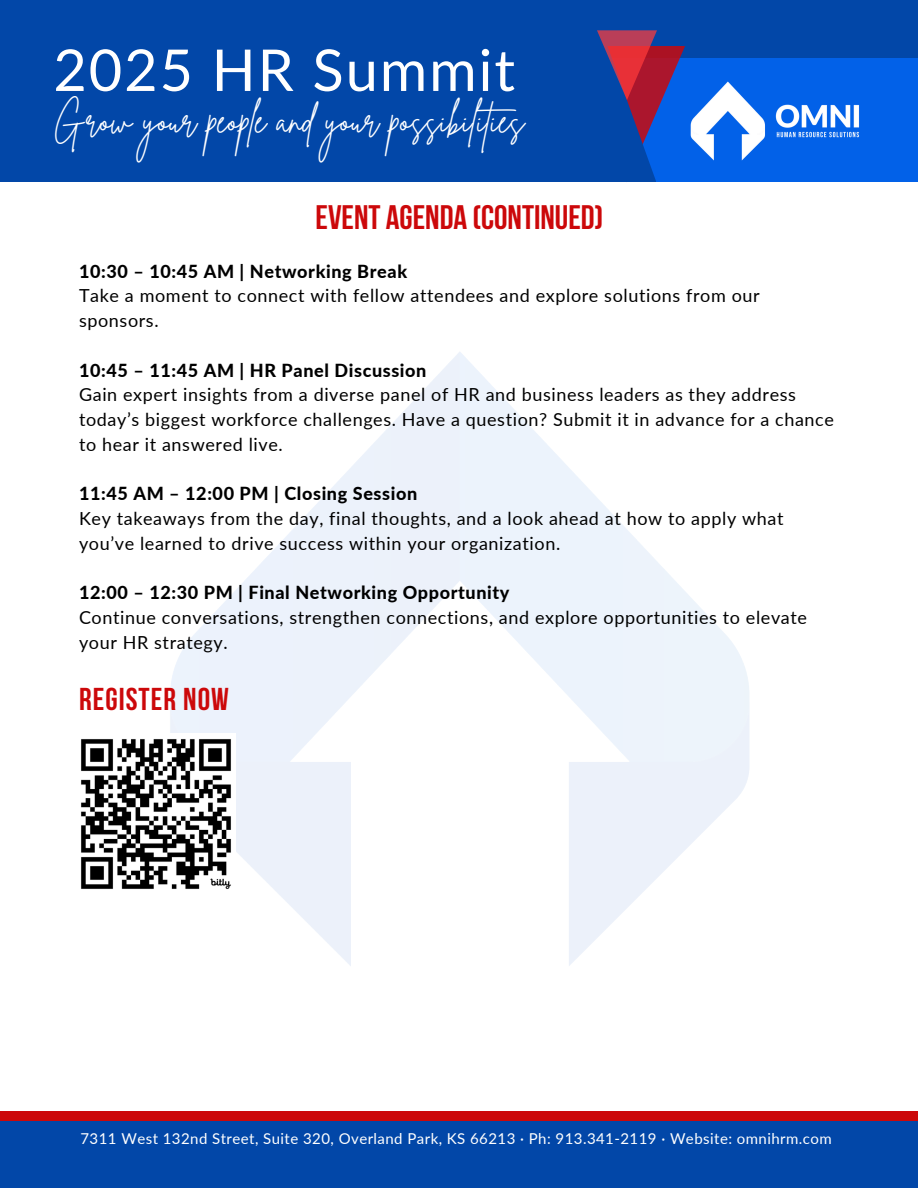
<style>
.page{position:relative;width:918px;height:1188px;background:#fff}
.page>*{position:absolute;margin:0;border:0;box-sizing:border-box;transform-origin:0 0}
.t1{font:57.75px "Lato";letter-spacing:.035em;color:#fff}
.t2{font:35.4px "Brittany Signature";color:#fff}
.t3{font:700 33.9px "Bebas Neue";color:#cc080a}
.t4{font:700 31.5px "Bebas Neue";letter-spacing:.035em;color:#cc080a}
.t5{font:18px/24.8px "Lato";letter-spacing:.035em;color:#000}
.t6{font:15px "Lato";letter-spacing:.03em;color:#fff}
.s1{font-weight:800}
</style>
<div class="page">
<img style="left:81px;top:738px;width:151px;height:152px">
<div style="left:0;top:0;width:918px;height:182px;background:#0247a8"></div>
<div style="left:549px;top:58px;width:369px;height:124px;background:#0261e8"></div>
<svg style="left:549px;top:30px;width:136px;height:152px"></svg>
<img style="left:673px;top:70px;width:187px;height:96px">
<div style="left:0;top:1112px;width:918px;height:25px;background:#cc080a"></div>
<div style="left:0;top:1121px;width:918px;height:67px;background:#0247a8"></div>
<h5 class="t1" style="left:53px;top:34px;width:463px">2025 HR Summit</h5>
<h5 class="t2" style="left:53px;top:97px;width:474px">Grow your people and your possibilities</h5>
<p class="t3" style="left:316px;top:204px;width:289px">EVENT AGENDA (CONTINUED)</p>
<h1 class="t5" style="left:79px;top:258px;width:682px"><span class="s1">10:30 – 10:45 AM | Networking Break<br></span>Take a moment to connect with fellow attendees and explore solutions from our sponsors.</h1>
<h3 class="t5" style="left:79px;top:357px;width:757px"><span class="s1">10:45 – 11:45 AM | HR Panel Discussion<br></span>Gain expert insights from a diverse panel of HR and business leaders as they address today’s biggest workforce challenges. Have a question? Submit it in advance for a chance to hear it answered live.</h3>
<p class="t5" style="left:79px;top:481px;width:706px"><span class="s1">11:45 AM – 12:00 PM | Closing Session<br></span>Key takeaways from the day, final thoughts, and a look ahead at how to apply what you’ve learned to drive success within your organization.</p>
<p class="t5" style="left:79px;top:580px;width:730px"><span class="s1">12:00 – 12:30 PM | Final Networking Opportunity<br></span>Continue conversations, strengthen connections, and explore opportunities to elevate your HR strategy.</p>
<h2 class="t4" style="left:79px;top:686px;width:152px">REGISTER NOW</h2>
<h5 class="t6" style="left:81px;top:1129px;width:753px">7311 West 132nd Street, Suite 320, Overland Park, KS 66213 · Ph: 913.341-2119 · Website: omnihrm.com</h5>
</div>
